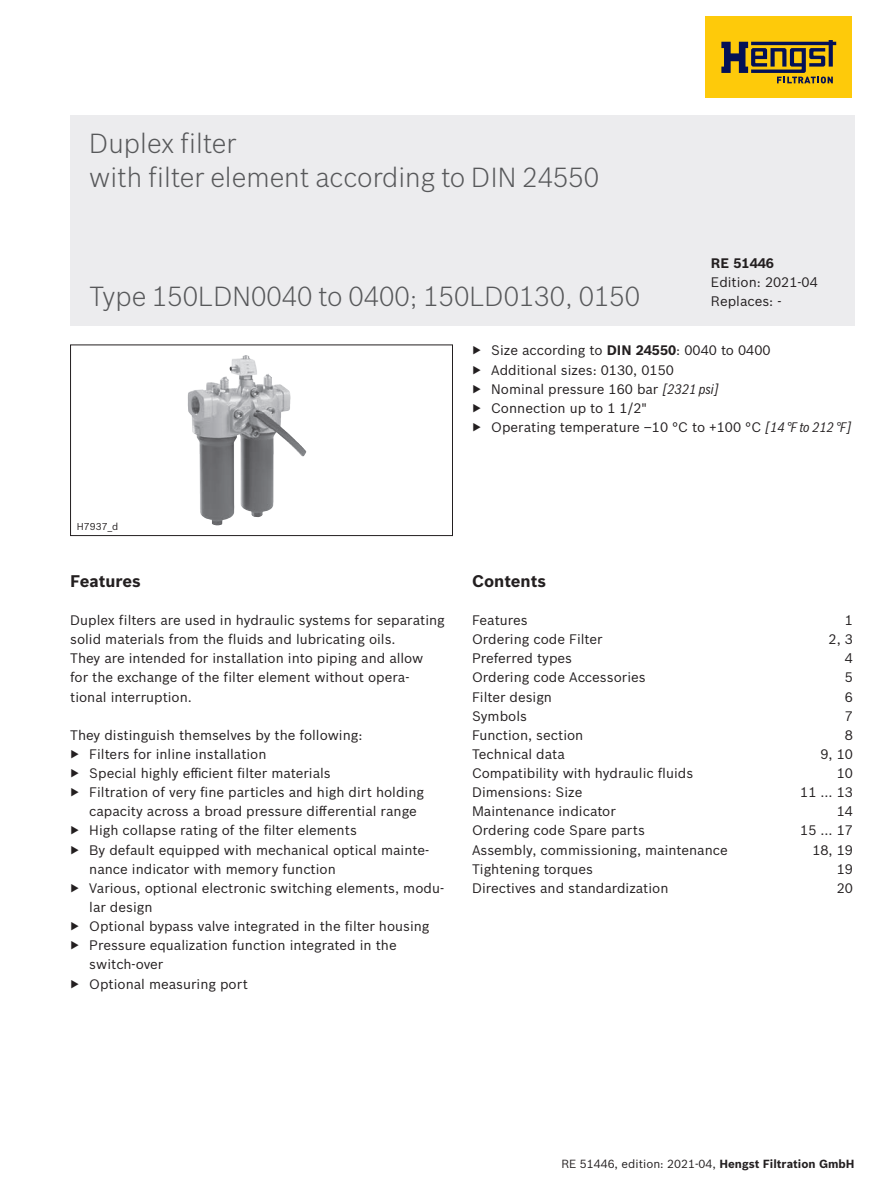
<style>
.page{position:relative;width:893px;height:1191px;background:#fff}
.page>*{position:absolute;margin:0;border:0;box-sizing:border-box;transform-origin:0 0}
.Titel{font:300 27px/33.5px "Bosch Sans";color:#57585a}
.Kopfzeile{font:700 16.5px "Bosch Sans";color:#231f20}
.Fließtext{font:13.5px/19.2px "Bosch Sans";color:#231f20}
.Fließtext_bold{font:700 13.5px "Bosch Sans";color:#231f20}
.t1{font:11.55px "Bosch Sans";color:#231f20}
.Copyright{font:9.75px "Bosch Sans";letter-spacing:.01em;color:#231f20}
.s1{font-weight:700}
.s2{font-family:"Bosch Sans Cond";font-style:italic}
</style>
<div class="page">
<div style="left:70px;top:115px;width:785px;height:210px;background:#ececee"></div>
<div style="left:705px;top:17px;width:147px;height:81px;background:#feca0a"></div>
<svg style="left:721px;top:40px;width:115px;height:43px"></svg>
<img style="left:188px;top:355px;width:57px;height:170px">
<div style="left:70px;top:344px;width:383px;height:192px;border:1px solid #231f20"></div>
<p class="Titel" style="left:89px;top:125px;width:511px">Duplex filter<br>with filter element according to DIN 24550</p>
<p class="Fließtext_bold" style="left:711px;top:253px;width:65px">RE 51446</p>
<p class="Fließtext" style="left:711px;top:272px;width:108px">Edition: 2021-04</p>
<p class="Titel" style="left:89px;top:278px;width:552px">Type 150LDN0040 to 0400; 150LD0130, 0150</p>
<p class="Fließtext" style="left:711px;top:291px;width:72px">Replaces: -</p>
<p class="Fließtext" style="left:472px;top:340px;width:300px">▶ Size according to <span class="s1">DIN 24550</span>: 0040 to 0400</p>
<p class="Fließtext" style="left:472px;top:359px;width:203px">▶ Additional sizes: 0130, 0150</p>
<p class="Fließtext" style="left:472px;top:378px;width:248px">▶ Nominal pressure 160 bar <span class="s2">[2321 psi]</span></p>
<p class="Fließtext" style="left:472px;top:397px;width:176px">▶ Connection up to 1 1/2"</p>
<p class="Fließtext" style="left:472px;top:416px;width:381px">▶ Operating temperature –10 °C to +100 °C <span class="s2">[14 °F to 212 °F]</span></p>
<p class="Copyright" style="left:77px;top:519px;width:43px">H7937_d</p>
<p class="Kopfzeile" style="left:70px;top:568px;width:72px">Features</p>
<p class="Fließtext" style="left:70px;top:609px;width:376px">Duplex filters are used in hydraulic systems for separating solid materials from the fluids and lubricating oils.<br>They are intended for installation into piping and allow for the exchange of the filter element without opera&shy;tional interruption.</p>
<p class="Fließtext" style="left:70px;top:724px;width:294px">They distinguish themselves by the following:</p>
<p class="Fließtext" style="left:70px;top:743px;width:198px">▶ Filters for inline installation</p>
<p class="Fließtext" style="left:70px;top:762px;width:262px">▶ Special highly efficient filter materials</p>
<p class="Fließtext" style="left:89px;top:782px;width:336px;text-indent:-19px">▶ Filtration of very fine particles and high dirt holding capacity across a broad pressure differential range</p>
<p class="Fließtext" style="left:70px;top:820px;width:288px">▶ High collapse rating of the filter elements</p>
<p class="Fließtext" style="left:89px;top:839px;width:341px;text-indent:-19px">▶ By default equipped with mechanical optical mainte&shy;nance indicator with memory function</p>
<p class="Fließtext" style="left:89px;top:877px;width:356px;text-indent:-19px">▶ Various, optional electronic switching elements, modu&shy;lar design</p>
<p class="Fließtext" style="left:70px;top:915px;width:361px">▶ Optional bypass valve integrated in the filter housing</p>
<p class="Fließtext" style="left:89px;top:935px;width:309px;text-indent:-19px">▶ Pressure equalization function integrated in the switch-over</p>
<p class="Fließtext" style="left:70px;top:973px;width:179px">▶ Optional measuring port</p>
<p class="Kopfzeile" style="left:472px;top:568px;width:76px">Contents</p>
<p class="Fließtext" style="left:472px;top:609px;width:57px">Features</p>
<p class="Fließtext" style="left:845px;top:609px;width:10px">1</p>
<p class="Fließtext" style="left:472px;top:628px;width:132px">Ordering code Filter</p>
<p class="Fließtext" style="left:829px;top:628px;width:26px">2, 3</p>
<p class="Fließtext" style="left:472px;top:648px;width:102px">Preferred types</p>
<p class="Fließtext" style="left:845px;top:648px;width:10px">4</p>
<p class="Fließtext" style="left:472px;top:667px;width:175px">Ordering code Accessories</p>
<p class="Fließtext" style="left:845px;top:667px;width:10px">5</p>
<p class="Fließtext" style="left:472px;top:686px;width:82px">Filter design</p>
<p class="Fließtext" style="left:845px;top:686px;width:10px">6</p>
<p class="Fließtext" style="left:472px;top:705px;width:57px">Symbols</p>
<p class="Fließtext" style="left:845px;top:705px;width:10px">7</p>
<p class="Fließtext" style="left:472px;top:724px;width:113px">Function, section</p>
<p class="Fließtext" style="left:845px;top:724px;width:10px">8</p>
<p class="Fließtext" style="left:472px;top:743px;width:94px">Technical data</p>
<p class="Fließtext" style="left:820px;top:743px;width:34px">9, 10</p>
<p class="Fließtext" style="left:472px;top:762px;width:223px">Compatibility with hydraulic fluids</p>
<p class="Fließtext" style="left:837px;top:762px;width:18px">10</p>
<p class="Fließtext" style="left:472px;top:782px;width:112px">Dimensions: Size</p>
<p class="Fließtext" style="left:800px;top:782px;width:54px">11 ... 13</p>
<p class="Fließtext" style="left:472px;top:801px;width:145px">Maintenance indicator</p>
<p class="Fließtext" style="left:837px;top:801px;width:18px">14</p>
<p class="Fließtext" style="left:472px;top:820px;width:174px">Ordering code Spare parts</p>
<p class="Fließtext" style="left:800px;top:820px;width:54px">15 ... 17</p>
<p class="Fließtext" style="left:472px;top:839px;width:257px">Assembly, commissioning, maintenance</p>
<p class="Fließtext" style="left:812px;top:839px;width:42px">18, 19</p>
<p class="Fließtext" style="left:472px;top:858px;width:123px">Tightening torques</p>
<p class="Fließtext" style="left:837px;top:858px;width:18px">19</p>
<p class="Fließtext" style="left:472px;top:877px;width:198px">Directives and standardization</p>
<p class="Fließtext" style="left:837px;top:877px;width:18px">20</p>
<p class="t1" style="left:561px;top:1154px;width:295px">RE 51446, edition: 2021-04, <span class="s1">Hengst Filtration GmbH</span></p>
</div>
